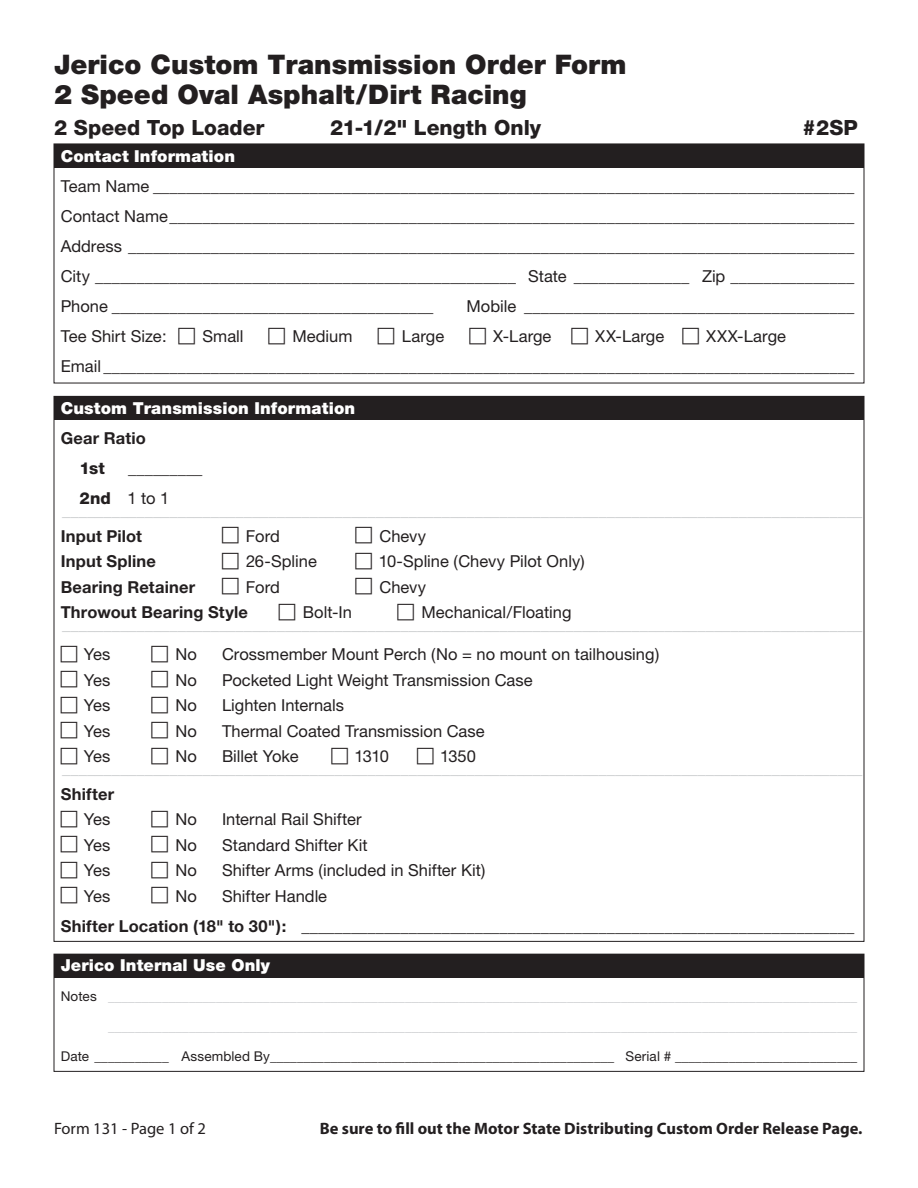
<style>
.page{position:relative;width:918px;height:1188px;background:#fff}
.page>*{position:absolute;margin:0;border:0;box-sizing:border-box;transform-origin:0 0}
.t1{font:900 27px/30px "Helvetica Neue";color:#231f20}
.t2{font:800 21px "Helvetica Neue";color:#231f20}
.t3{font:16.5px/30px "Helvetica Neue";color:#231f20}
.t4{font:16.5px "Helvetica Neue";color:#c7c9cb}
.t5{font:700 16.5px "Helvetica Neue";letter-spacing:.01em;color:#231f20}
.t6{font:900 16.5px "Helvetica Neue";letter-spacing:.005em;color:#fff}
.t7{font:700 16.5px "Myriad Pro";color:#231f20}
.t8{font:16.5px "Myriad Pro";color:#231f20}
.t9{font:800 16.5px "Helvetica Neue";color:#231f20}
.t10{font:13.5px "Helvetica Neue";letter-spacing:.005em;color:#c7c9cb}
.t11{font:13.5px "Helvetica Neue";letter-spacing:.01em;color:#231f20}
.s1{font-weight:800}
.s2{font-weight:700}
.s3{color:#231f20}
</style>
<div class="page">
<div style="left:54px;top:396px;width:810px;height:24px;background:#231f20"></div>
<div style="left:54px;top:144px;width:810px;height:24px;background:#231f20"></div>
<div style="left:54px;top:954px;width:810px;height:24px;background:#231f20"></div>
<div style="left:54px;top:144px;width:810px;height:239px;border:1px solid #231f20"></div>
<div style="left:54px;top:954px;width:810px;height:118px;border:1px solid #231f20"></div>
<h1 class="t1" style="left:54px;top:49px;width:574px">Jerico Custom Transmission Order Form<br>2 Speed Oval Asphalt/Dirt Racing</h1>
<p class="t2" style="left:54px;top:115px;width:212px">2 Speed Top Loader</p>
<p class="t2" style="left:330px;top:115px;width:213px">21-1/2" Length Only</p>
<p class="t2" style="left:802px;top:115px;width:57px">#2SP</p>
<p class="t6" style="left:61px;top:146px;width:176px">Contact Information</p>
<p class="t3" style="left:61px;top:171px;width:795px;text-align:justify">Team Name _____________________________________________________________________________________ Contact Name___________________________________________________________________________________ Address ________________________________________________________________________________________ City ___________________________________________________ State ______________ Zip _______________ Phone _______________________________________</p>
<p class="t3" style="left:467px;top:291px;width:389px">Mobile ________________________________________</p>
<p class="t3" style="left:61px;top:321px;width:107px">Tee Shirt Size:</p>
<p class="t3" style="left:203px;top:321px;width:43px">Small</p>
<p class="t3" style="left:292px;top:321px;width:61px">Medium</p>
<p class="t3" style="left:402px;top:321px;width:44px">Large</p>
<p class="t3" style="left:493px;top:321px;width:60px">X-Large</p>
<p class="t3" style="left:595px;top:321px;width:71px">XX-Large</p>
<p class="t3" style="left:61px;top:321px;width:795px;text-indent:645px">XXX-Large<br>Email ___________________________________________________________________________________________</p>
<p class="t6" style="left:61px;top:398px;width:296px">Custom Transmission Information</p>
<p class="t5" style="left:61px;top:428px;width:87px">Gear Ratio</p>
<p class="t9" style="left:80px;top:458px;width:27px">1st</p>
<p class="t3" style="left:79px;top:453px;width:125px;text-indent:49px">_________<br><span class="s1">2nd</span> 1 to 1</p>
<p class="t4" style="left:62px;top:500px;width:802px">_________________________________________________________________________________________________</p>
<p class="t5" style="left:61px;top:526px;width:83px">Input Pilot</p>
<p class="t3" style="left:246px;top:521px;width:36px">Ford</p>
<p class="t3" style="left:380px;top:521px;width:48px">Chevy</p>
<p class="t5" style="left:61px;top:551px;width:97px">Input Spline</p>
<p class="t3" style="left:246px;top:546px;width:72px">26-Spline</p>
<p class="t3" style="left:379px;top:546px;width:208px">10-Spline (Chevy Pilot Only)</p>
<p class="t5" style="left:61px;top:577px;width:136px">Bearing Retainer</p>
<p class="t3" style="left:246px;top:572px;width:36px">Ford</p>
<p class="t3" style="left:380px;top:572px;width:48px">Chevy</p>
<p class="t5" style="left:61px;top:602px;width:189px">Throwout Bearing Style</p>
<p class="t3" style="left:303px;top:597px;width:51px">Bolt-In</p>
<p class="t3" style="left:421px;top:597px;width:152px">Mechanical/Floating</p>
<p class="t4" style="left:62px;top:614px;width:802px">_________________________________________________________________________________________________</p>
<p class="t3" style="left:84px;top:639px;width:28px">Yes</p>
<p class="t3" style="left:175px;top:639px;width:23px">No</p>
<p class="t3" style="left:222px;top:639px;width:439px">Crossmember Mount Perch (No = no mount on tailhousing)</p>
<p class="t3" style="left:84px;top:665px;width:28px">Yes</p>
<p class="t3" style="left:175px;top:665px;width:23px">No</p>
<p class="t3" style="left:222px;top:665px;width:312px">Pocketed Light Weight Transmission Case</p>
<p class="t3" style="left:84px;top:690px;width:28px">Yes</p>
<p class="t3" style="left:175px;top:690px;width:23px">No</p>
<p class="t3" style="left:222px;top:690px;width:124px">Lighten Internals</p>
<p class="t3" style="left:84px;top:716px;width:28px">Yes</p>
<p class="t3" style="left:175px;top:716px;width:23px">No</p>
<p class="t3" style="left:222px;top:716px;width:264px">Thermal Coated Transmission Case</p>
<p class="t3" style="left:84px;top:741px;width:28px">Yes</p>
<p class="t3" style="left:175px;top:741px;width:23px">No</p>
<p class="t3" style="left:222px;top:741px;width:78px">Billet Yoke</p>
<p class="t3" style="left:355px;top:741px;width:36px">1310</p>
<p class="t3" style="left:440px;top:741px;width:37px">1350</p>
<p class="t4" style="left:62px;top:758px;width:802px">_________________________________________________________________________________________________</p>
<p class="t5" style="left:61px;top:784px;width:55px">Shifter</p>
<p class="t3" style="left:84px;top:804px;width:28px">Yes</p>
<p class="t3" style="left:175px;top:804px;width:23px">No</p>
<p class="t3" style="left:222px;top:804px;width:141px">Internal Rail Shifter</p>
<p class="t3" style="left:84px;top:830px;width:28px">Yes</p>
<p class="t3" style="left:175px;top:830px;width:23px">No</p>
<p class="t3" style="left:222px;top:830px;width:147px">Standard Shifter Kit</p>
<p class="t3" style="left:84px;top:855px;width:28px">Yes</p>
<p class="t3" style="left:175px;top:855px;width:23px">No</p>
<p class="t3" style="left:222px;top:855px;width:265px">Shifter Arms (included in Shifter Kit)</p>
<p class="t3" style="left:84px;top:881px;width:28px">Yes</p>
<p class="t3" style="left:175px;top:881px;width:23px">No</p>
<p class="t3" style="left:61px;top:881px;width:795px;text-indent:161px">Shifter Handle<br><span class="s2">Shifter Location (18" to 30"):</span> ___________________________________________________________________</p>
<p class="t6" style="left:61px;top:955px;width:211px">Jerico Internal Use Only</p>
<p class="t10" style="left:61px;top:988px;width:798px"><span class="s3">Notes</span> _______________________________________________________________________________________________________________</p>
<p class="t10" style="left:108px;top:1018px;width:751px">_______________________________________________________________________________________________________________</p>
<p class="t11" style="left:61px;top:1048px;width:798px">Date ___________ Assembled By___________________________________________________ Serial # ___________________________</p>
<p class="t8" style="left:54px;top:1118px;width:153px">Form 131 - Page 1 of 2</p>
<p class="t7" style="left:320px;top:1118px;width:544px">Be sure to fill out the Motor State Distributing Custom Order Release Page.</p>
</div>
